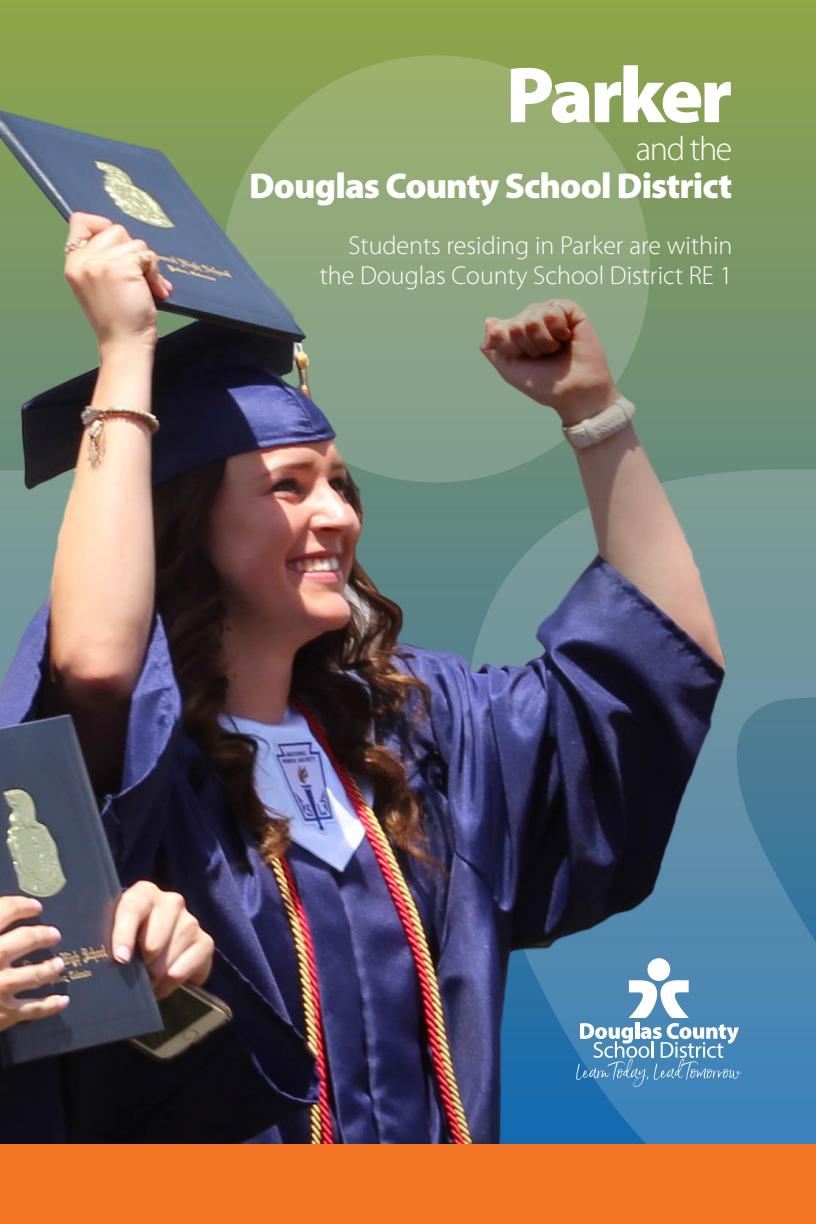
<style>
.page{position:relative;width:816px;height:1224px;background:#fff}
.page>*{position:absolute;margin:0;border:0;box-sizing:border-box;transform-origin:0 0}
.t1{font:900 80px "Myriad Pro";letter-spacing:-.045em;color:#fff}
.t2{font:900 36px "Myriad Pro";letter-spacing:-.025em;color:#fff}
.t3{font:300 34px "Myriad Pro";letter-spacing:-.04em;color:#fff}
.t4{font:300 26px/30px "Myriad Pro";color:#fff;text-align:right}
</style>
<div class="page">
<div style="left:0;top:0;width:816px;height:1206px;background:#8ea549"></div>
<img style="left:0;top:55px;width:816px;height:1090px">
<div style="left:647px;top:958px;width:23px;height:23px;background:#fff;border-radius:50%"></div>
<svg style="left:576px;top:980px;width:166px;height:107px;background:#6b9ec5"></svg>
<div style="left:0;top:1145px;width:816px;height:79px;background:#f47523"></div>
<p class="t1" style="left:506px;top:50px;width:228px">Parker</p>
<p class="t3" style="left:636px;top:130px;width:98px">and the</p>
<p class="t2" style="left:249px;top:166px;width:485px">Douglas County School District</p>
<p class="t4" style="left:320px;top:231px;width:414px">Students residing in Parker are within the Douglas County School District RE 1</p>
</div>
